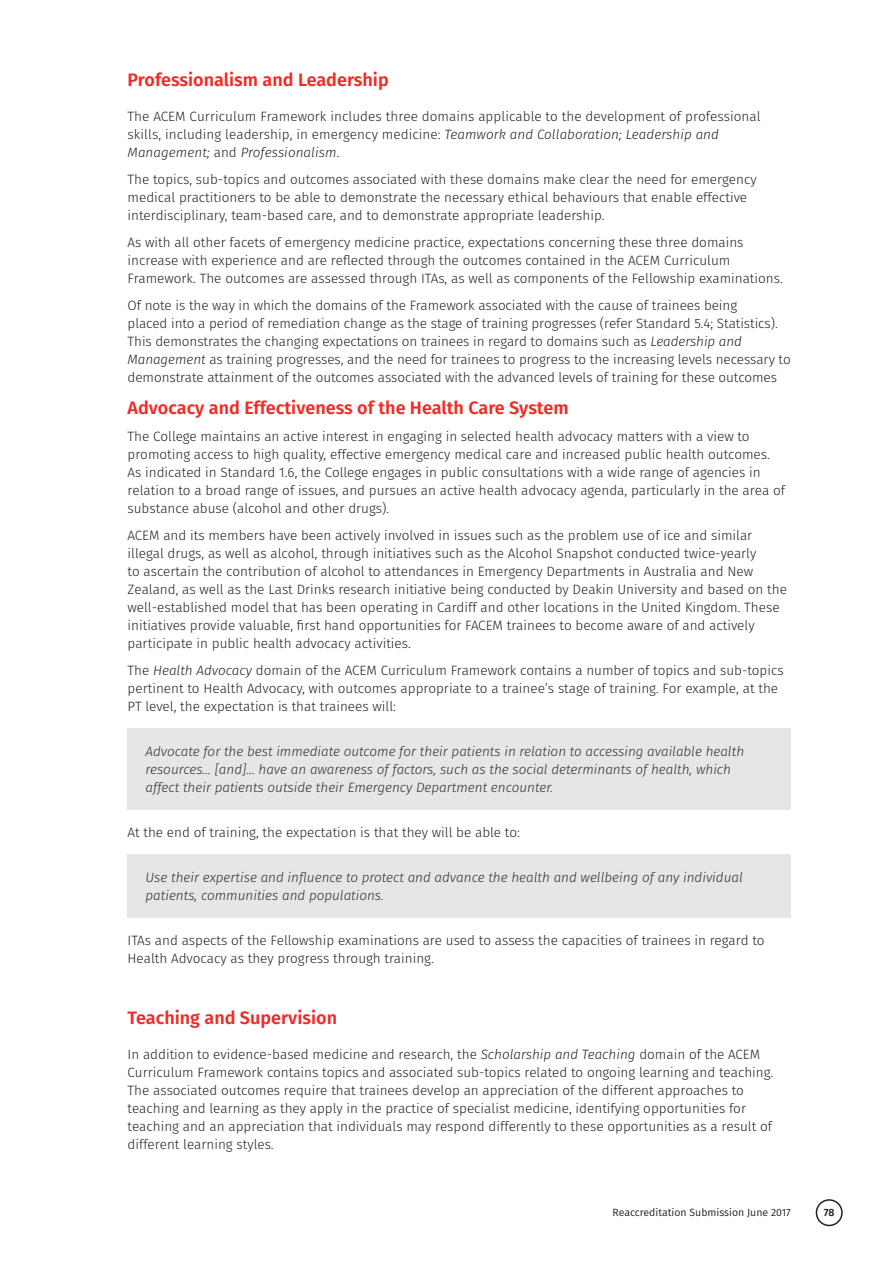
<style>
.page{position:relative;width:893px;height:1263px;background:#fff}
.page>*{position:absolute;margin:0;border:0;box-sizing:border-box;transform-origin:0 0}
.Subhead_1{font:600 18px "Fira Sans";color:#ee2d28}
.Body{font:600 18px "Fira Sans";color:#ee2d28}
.Body-2{font:300 13.5px/18px "Fira Sans";color:#231f20}
.In-body_quote{font:italic 300 13.5px/18px "Fira Sans";color:#312f30}
.t1{font:10.5px "Fira Sans";color:#231f20}
.t2{font:600 10.5px "Fira Sans";color:#231f20}
.s1{font-style:italic}
</style>
<div class="page">
<div style="left:816px;top:1199px;width:27px;height:27px;border:2px solid #231f20;border-radius:50%"></div>
<div style="left:128px;top:729px;width:663px;height:81px;background:#e5e6e6"></div>
<div style="left:128px;top:855px;width:663px;height:63px;background:#e5e6e6"></div>
<p class="Subhead_1" style="left:128px;top:65px;width:263px">Professionalism and Leadership</p>
<p class="Body-2" style="left:128px;top:108px;width:635px">The ACEM Curriculum Framework includes three domains applicable to the development of professional skills, including leadership, in emergency medicine: <span class="s1">Teamwork and Collaboration; Leadership and<br>Management;</span> and <span class="s1">Professionalism</span>.</p>
<p class="Body-2" style="left:128px;top:171px;width:631px">The topics, sub-topics and outcomes associated with these domains make clear the need for emergency medical practitioners to be able to demonstrate the necessary ethical behaviours that enable effective interdisciplinary, team-based care, and to demonstrate appropriate leadership.</p>
<p class="Body-2" style="left:128px;top:234px;width:657px">As with all other facets of emergency medicine practice, expectations concerning these three domains increase with experience and are reflected through the outcomes contained in the ACEM Curriculum<br>Framework. The outcomes are assessed through ITAs, as well as components of the Fellowship examinations.</p>
<p class="Body-2" style="left:128px;top:297px;width:665px">Of note is the way in which the domains of the Framework associated with the cause of trainees being<br>placed into a period of remediation change as the stage of training progresses (refer Standard 5.4; Statistics).<br>This demonstrates the changing expectations on trainees in regard to domains such as <span class="s1">Leadership and Management</span> as training progresses, and the need for trainees to progress to the increasing levels necessary to demonstrate attainment of the outcomes associated with the advanced levels of training for these outcomes</p>
<p class="Body" style="left:128px;top:393px;width:443px">Advocacy and Effectiveness of the Health Care System</p>
<p class="Body-2" style="left:128px;top:427px;width:659px">The College maintains an active interest in engaging in selected health advocacy matters with a view to promoting access to high quality, effective emergency medical care and increased public health outcomes.<br>As indicated in Standard 1.6, the College engages in public consultations with a wide range of agencies in relation to a broad range of issues, and pursues an active health advocacy agenda, particularly in the area of substance abuse (alcohol and other drugs).</p>
<p class="Body-2" style="left:128px;top:526px;width:661px">ACEM and its members have been actively involved in issues such as the problem use of ice and similar illegal drugs, as well as alcohol, through initiatives such as the Alcohol Snapshot conducted twice-yearly<br>to ascertain the contribution of alcohol to attendances in Emergency Departments in Australia and New Zealand, as well as the Last Drinks research initiative being conducted by Deakin University and based on the well-established model that has been operating in Cardiff and other locations in the United Kingdom. These initiatives provide valuable, first hand opportunities for FACEM trainees to become aware of and actively participate in public health advocacy activities.</p>
<p class="Body-2" style="left:128px;top:661px;width:658px">The <span class="s1">Health Advocacy</span> domain of the ACEM Curriculum Framework contains a number of topics and sub-topics pertinent to Health Advocacy, with outcomes appropriate to a trainee’s stage of training. For example, at the<br>PT level, the expectation is that trainees will:</p>
<p class="In-body_quote" style="left:146px;top:742px;width:600px">Advocate for the best immediate outcome for their patients in relation to accessing available health resources... [and]... have an awareness of factors, such as the social determinants of health, which affect their patients outside their Emergency Department encounter.</p>
<p class="Body-2" style="left:128px;top:823px;width:394px">At the end of training, the expectation is that they will be able to:</p>
<p class="In-body_quote" style="left:146px;top:868px;width:599px">Use their expertise and influence to protect and advance the health and wellbeing of any individual patients, communities and populations.</p>
<p class="Body-2" style="left:128px;top:931px;width:638px">ITAs and aspects of the Fellowship examinations are used to assess the capacities of trainees in regard to<br>Health Advocacy as they progress through training.</p>
<p class="Subhead_1" style="left:128px;top:1003px;width:211px">Teaching and Supervision</p>
<p class="Body-2" style="left:128px;top:1045px;width:647px">In addition to evidence-based medicine and research, the <span class="s1">Scholarship and Teaching</span> domain of the ACEM Curriculum Framework contains topics and associated sub-topics related to ongoing learning and teaching.<br>The associated outcomes require that trainees develop an appreciation of the different approaches to teaching and learning as they apply in the practice of specialist medicine, identifying opportunities for teaching and an appreciation that individuals may respond differently to these opportunities as a result of different learning styles.</p>
<p class="t1" style="left:613px;top:1205px;width:180px">Reaccreditation Submission June 2017</p>
<p class="t2" style="left:824px;top:1204px;width:12px">78</p>
</div>
